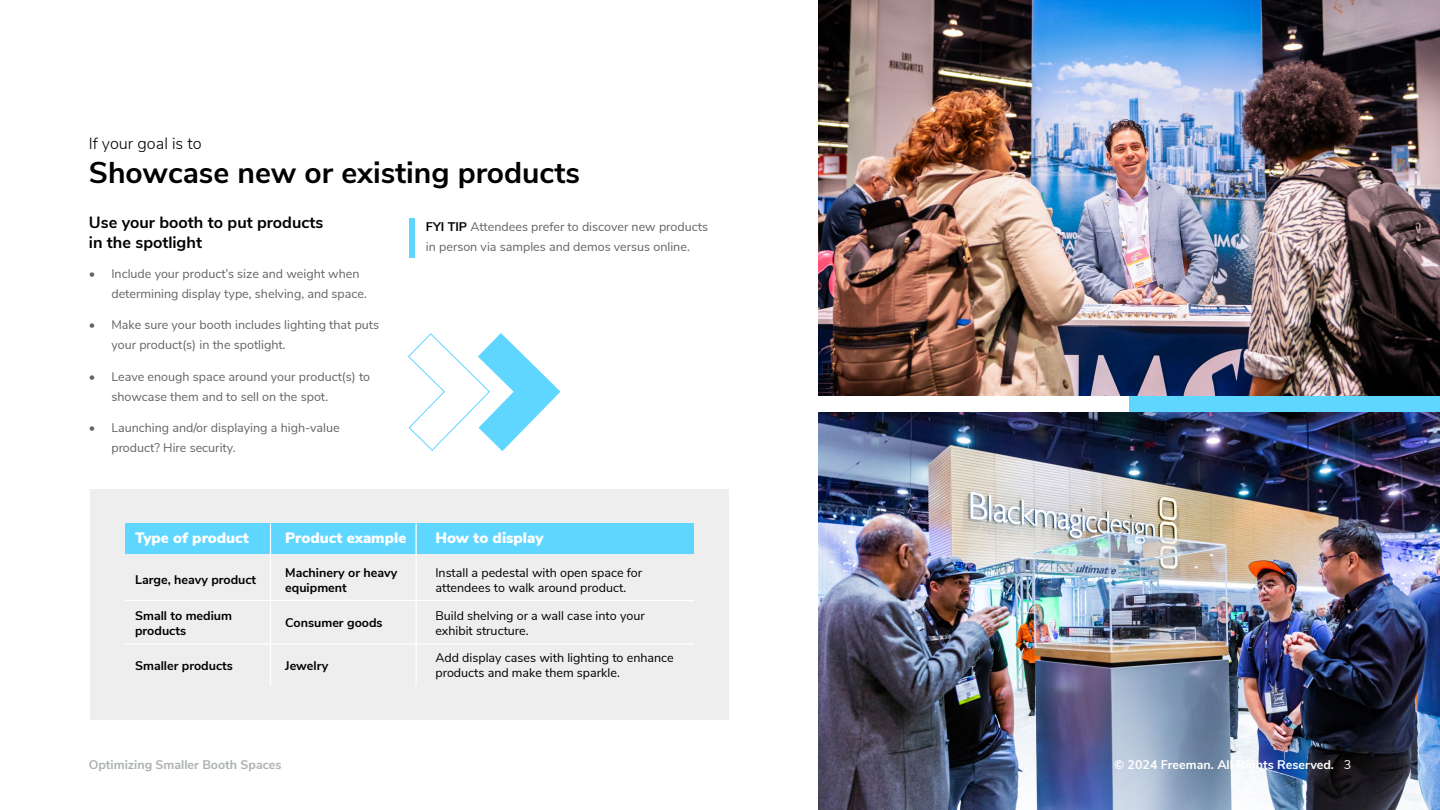
<style>
.page{position:relative;width:1440px;height:810px;background:#fff}
.page>*{position:absolute;margin:0;border:0;box-sizing:border-box;transform-origin:0 0}
.t1{font:700 30px "Nunito Sans";color:#000}
.t2{font:700 16.25px/20px "Nunito Sans";color:#000}
.t3{font:300 16.25px "Nunito Sans";color:#000}
.t4{font:900 15px "Nunito Sans";color:#fff}
.t5{font:12.5px/20px "Nunito Sans";color:#636466}
.t6{font:12.5px/15px "Nunito Sans";color:#000}
.t7{font:700 12.5px/15px "Nunito Sans";color:#000}
.t8{font:700 12.5px "Nunito Sans";color:#fff}
.t9{font:700 12.5px "Nunito Sans";color:#adb1b1}
.s1{font-weight:700;color:#000}
.s2{font-weight:400}
</style>
<div class="page">
<div style="left:90px;top:489px;width:638px;height:231px;background:#eee"></div>
<img style="left:818px;top:0;width:622px;height:396px">
<img style="left:818px;top:412px;width:622px;height:398px">
<div style="left:410px;top:218px;width:5px;height:40px;background:#5ed6ff"></div>
<div style="left:125px;top:524px;width:569px;height:30px;background:#5ed6ff"></div>
<hr style="left:270px;top:524px;width:1px;height:162px;background:#fff">
<hr style="left:415px;top:524px;width:2px;height:162px;background:#fff">
<hr style="left:125px;top:600px;width:569px;height:1px;background:#fff">
<hr style="left:125px;top:643px;width:569px;height:1px;background:#fff">
<svg style="left:408px;top:333px;width:153px;height:118px"></svg>
<h2 class="t3" style="left:89px;top:132px;width:114px">If your goal is to</h2>
<h1 class="t1" style="left:89px;top:150px;width:493px">Showcase new or existing products</h1>
<p class="t5" style="left:426px;top:216px;width:284px"><span class="s1">FYI TIP</span> Attendees prefer to discover new products in person via samples and demos versus online.</p>
<h2 class="t2" style="left:89px;top:212px;width:236px">Use your booth to put products in the spotlight</h2>
<p class="t5" style="left:111px;top:263px;width:257px;text-indent:-22px">• Include your product’s size and weight when determining display type, shelving, and space.</p>
<p class="t5" style="left:111px;top:314px;width:269px;text-indent:-22px">• Make sure your booth includes lighting that puts your product(s) in the spotlight.</p>
<p class="t5" style="left:111px;top:366px;width:260px;text-indent:-22px">• Leave enough space around your product(s) to showcase them and to sell on the spot.</p>
<p class="t5" style="left:111px;top:417px;width:230px;text-indent:-22px">• Launching and/or displaying a high-value product? Hire security.</p>
<p class="t4" style="left:135px;top:527px;width:115px">Type of product</p>
<p class="t4" style="left:285px;top:527px;width:123px">Product example</p>
<p class="t4" style="left:435px;top:527px;width:110px">How to display</p>
<p class="t7" style="left:135px;top:572px;width:123px">Large, heavy product</p>
<p class="t7" style="left:285px;top:564px;width:114px">Machinery or heavy equipment</p>
<p class="t6" style="left:435px;top:564px;width:208px">Install a pedestal with open space for attendees to walk around product.</p>
<p class="t7" style="left:135px;top:607px;width:98px">Small to medium products</p>
<p class="t7" style="left:285px;top:614px;width:99px">Consumer goods</p>
<p class="t6" style="left:435px;top:607px;width:211px">Build shelving or a wall case into your exhibit structure.</p>
<p class="t7" style="left:135px;top:657px;width:99px">Smaller products</p>
<p class="t7" style="left:285px;top:657px;width:45px">Jewelry</p>
<p class="t6" style="left:435px;top:650px;width:240px">Add display cases with lighting to enhance products and make them sparkle.</p>
<p class="t9" style="left:89px;top:755px;width:194px">Optimizing Smaller Booth Spaces</p>
<p class="t8" style="left:1114px;top:755px;width:239px">© 2024 Freeman. All Rights Reserved. <span class="s2">3</span></p>
</div>
